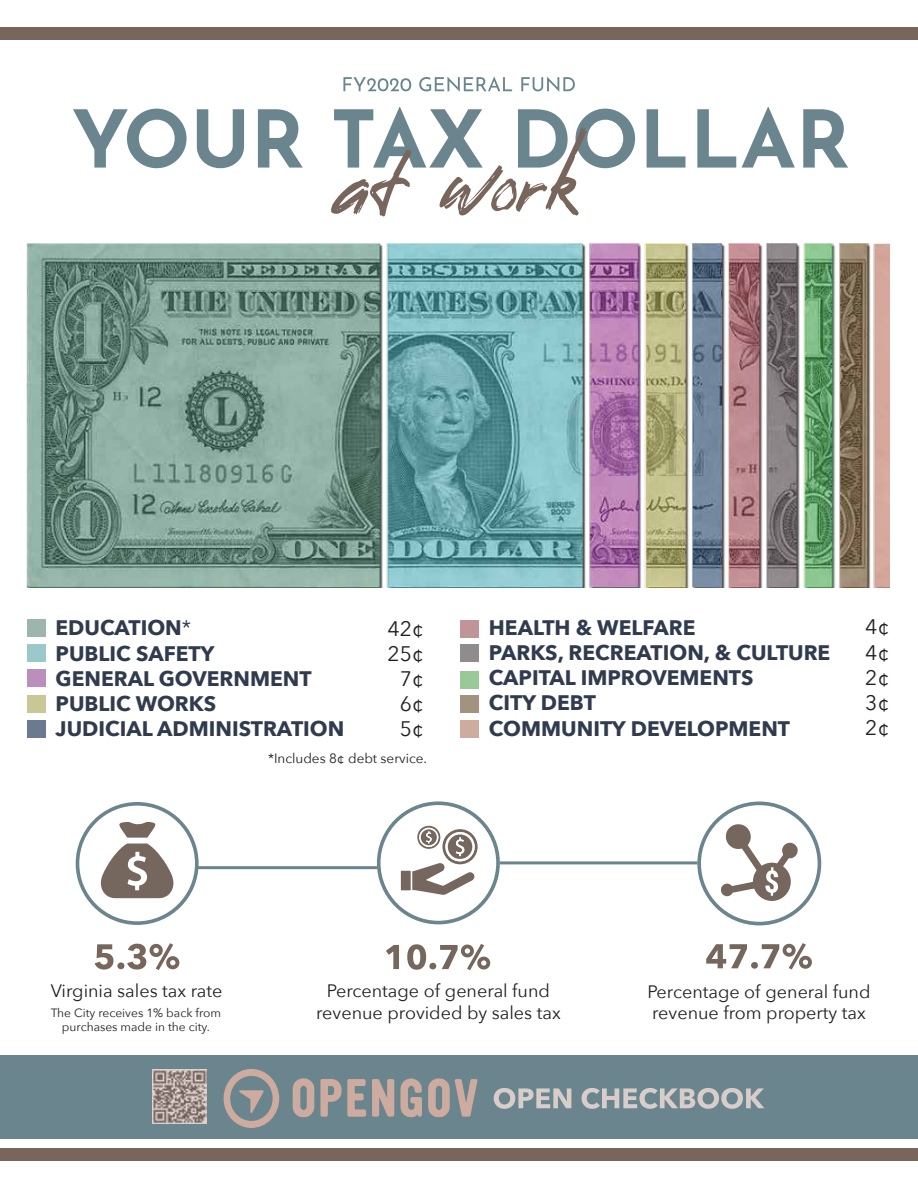
<style>
.page{position:relative;width:918px;height:1188px;background:#fff}
.page>*{position:absolute;margin:0;border:0;box-sizing:border-box;transform-origin:0 0}
.t1{font:700 21px/25.2px "Avenir Next";color:#313b4e}
.t2{font:21px/25.2px "Avenir Next";color:#231f20;text-align:center}
.t3{font:18px/21.6px "Avenir Next";color:#231f20;text-align:center}
.t4{font:13.5px "Avenir Next";color:#231f20}
.t5{font:12px/14.4px "Avenir Next";color:#231f20;text-align:center}
.s1{font-weight:400}
</style>
<div class="page">
<div style="left:0;top:27px;width:918px;height:13px;background:#78655c"></div>
<div style="left:0;top:1148px;width:918px;height:13px;background:#78655c"></div>
<div style="left:0;top:1055px;width:918px;height:84px;background:#6a858e"></div>
<svg style="left:95px;top:943px;width:84px;height:27px"></svg>
<svg style="left:76px;top:802px;width:123px;height:123px"></svg>
<img style="left:27px;top:244px;width:863px;height:344px">
<svg style="left:386px;top:945px;width:13px;height:24px"></svg>
<svg style="left:407px;top:944px;width:83px;height:26px"></svg>
<svg style="left:706px;top:943px;width:106px;height:26px"></svg>
<div style="left:27px;top:620px;width:19px;height:17px;background:#9cb6ad"></div>
<div style="left:27px;top:645px;width:19px;height:17px;background:#9bc8ca"></div>
<div style="left:27px;top:669px;width:19px;height:18px;background:#ba8fbb"></div>
<div style="left:27px;top:695px;width:19px;height:18px;background:#cac797"></div>
<div style="left:27px;top:720px;width:19px;height:18px;background:#6a7a90"></div>
<div style="left:460px;top:620px;width:19px;height:17px;background:#c0959a"></div>
<div style="left:460px;top:645px;width:19px;height:17px;background:#908b8c"></div>
<div style="left:460px;top:671px;width:19px;height:17px;background:#99c997"></div>
<div style="left:460px;top:695px;width:19px;height:18px;background:#a1937e"></div>
<div style="left:460px;top:720px;width:19px;height:18px;background:#ceab9f"></div>
<svg style="left:697px;top:802px;width:124px;height:123px"></svg>
<svg style="left:377px;top:801px;width:123px;height:123px"></svg>
<svg style="left:73px;top:109px;width:114px;height:59px"></svg>
<svg style="left:197px;top:109px;width:47px;height:59px"></svg>
<svg style="left:258px;top:109px;width:45px;height:59px"></svg>
<svg style="left:647px;top:109px;width:38px;height:59px"></svg>
<svg style="left:697px;top:109px;width:39px;height:59px"></svg>
<svg style="left:742px;top:107px;width:53px;height:61px"></svg>
<svg style="left:803px;top:109px;width:45px;height:59px"></svg>
<svg style="left:343px;top:77px;width:68px;height:14px"></svg>
<svg style="left:419px;top:77px;width:93px;height:15px"></svg>
<svg style="left:521px;top:77px;width:54px;height:15px"></svg>
<svg style="left:331px;top:107px;width:304px;height:110px"></svg>
<svg style="left:372px;top:1079px;width:22px;height:38px"></svg>
<svg style="left:293px;top:1078px;width:21px;height:39px"></svg>
<svg style="left:400px;top:1078px;width:22px;height:39px"></svg>
<svg style="left:320px;top:1079px;width:46px;height:38px"></svg>
<svg style="left:428px;top:1078px;width:50px;height:39px"></svg>
<svg style="left:223px;top:1069px;width:56px;height:59px"></svg>
<svg style="left:494px;top:1088px;width:77px;height:21px"></svg>
<svg style="left:582px;top:1088px;width:182px;height:21px"></svg>
<hr style="left:195px;top:866px;width:182px;height:3px;background:#6a858e">
<hr style="left:500px;top:861px;width:198px;height:3px;background:#6a858e">
<img style="left:153px;top:1070px;width:53px;height:53px">
<p class="t1" style="left:56px;top:615px;width:290px">EDUCATION<span class="s1">*<br></span>PUBLIC SAFETY<br>GENERAL GOVERNMENT<br>PUBLIC WORKS<br>JUDICIAL ADMINISTRATION</p>
<p class="t1" style="left:489px;top:615px;width:343px">HEALTH &amp; WELFARE<br>PARKS, RECREATION, &amp; CULTURE<br>CAPITAL IMPROVEMENTS<br>CITY DEBT<br>COMMUNITY DEVELOPMENT</p>
<p class="t2" style="left:388px;top:615px;width:38px">42¢<br>25¢<br>7¢<br>6¢<br>5¢</p>
<p class="t2" style="left:865px;top:614px;width:26px;text-align:justify">4¢ 4¢ 2¢ 3¢ 2¢</p>
<p class="t4" style="left:268px;top:747px;width:161px">*Includes 8¢ debt service.</p>
<p class="t3" style="left:51px;top:979px;width:173px">Virginia sales tax rate</p>
<p class="t5" style="left:51px;top:1005px;width:172px">The City receives 1% back from purchases made in the city.</p>
<p class="t3" style="left:316px;top:979px;width:246px">Percentage of general fund revenue provided by sales tax</p>
<p class="t3" style="left:647px;top:980px;width:225px;text-align:left">Percentage of general fund revenue from property tax</p>
</div>
